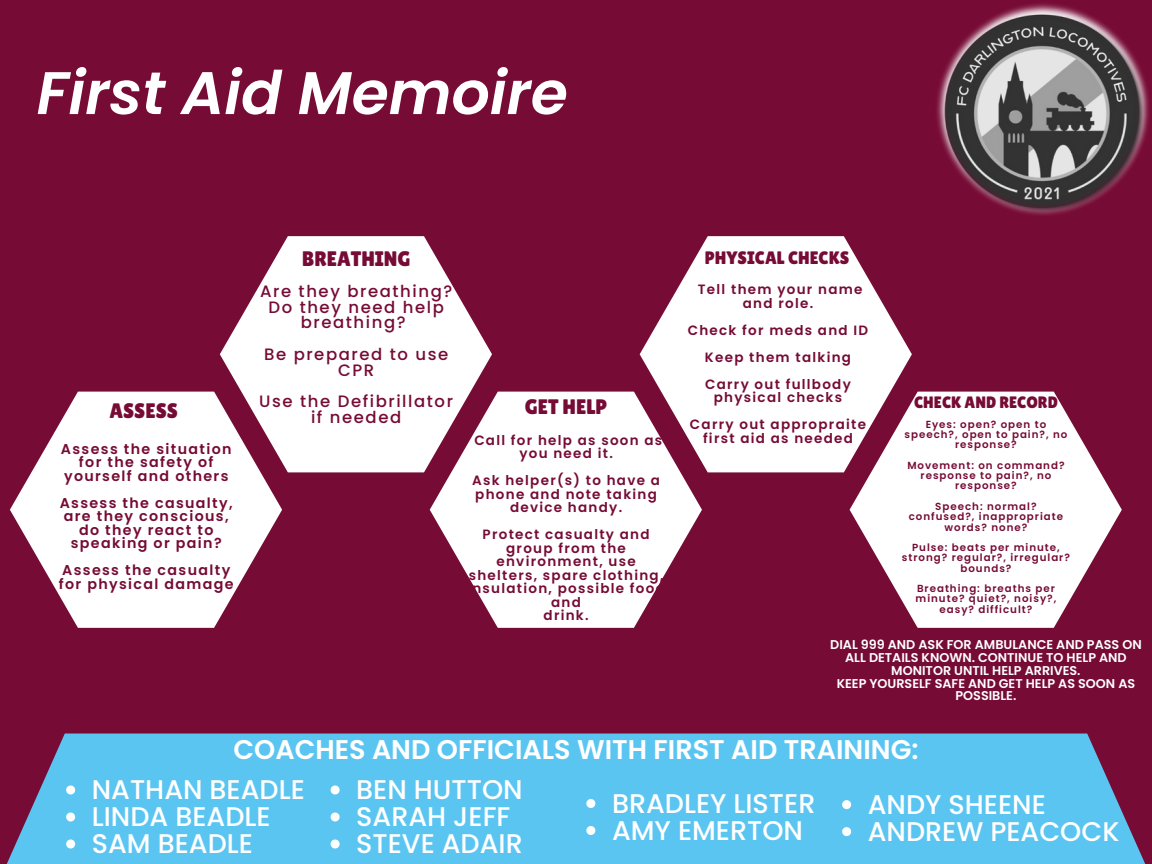
<style>
.page{position:relative;width:1152px;height:864px;background:#760b35}
.page>*{position:absolute;margin:0;border:0;box-sizing:border-box;transform-origin:0 0}
.t1{font:italic 600 60px "Poppins";color:#fff}
.t2{font:500 27px/27px "Poppins";color:#fff}
.t3{font:600 27px "Poppins";color:#fff}
.t4{font:21px "Lilita One";color:#760b35}
.t5{font:18px "Lilita One";color:#760b35}
.t6{font:500 16.5px/15.8px "Poppins";letter-spacing:.095em;color:#760b35;text-align:center}
.t7{font:16.5px "Lilita One";color:#760b35}
.t8{font:600 14.25px/13.5px "Poppins";letter-spacing:.095em;color:#760b35;text-align:center}
.t9{font:600 13.5px/13.5px "Poppins";letter-spacing:.095em;color:#760b35;text-align:center}
.t10{font:600 12.75px/12.8px "Poppins";color:#fff;text-align:center}
.t11{font:600 10.35px/10.4px "Poppins";letter-spacing:.095em;color:#760b35;text-align:center}
</style>
<div class="page">
<svg style="left:10px;top:392px;width:272px;height:236px;fill:#fff"></svg>
<svg style="left:220px;top:236px;width:272px;height:236px;fill:#fff"></svg>
<svg style="left:430px;top:392px;width:272px;height:236px;fill:#fff"></svg>
<svg style="left:640px;top:236px;width:272px;height:236px;fill:#fff"></svg>
<svg style="left:850px;top:392px;width:272px;height:236px;fill:#fff"></svg>
<img style="left:937px;top:4px;width:212px;height:211px">
<div style="left:6px;top:734px;width:1140px;height:130px;background:#5bc5f2"></div>
<svg style="left:66px;top:786px;width:9px;height:9px"></svg>
<svg style="left:66px;top:813px;width:9px;height:9px"></svg>
<svg style="left:66px;top:840px;width:9px;height:9px"></svg>
<svg style="left:331px;top:786px;width:9px;height:9px"></svg>
<svg style="left:331px;top:813px;width:9px;height:9px"></svg>
<svg style="left:331px;top:840px;width:9px;height:9px"></svg>
<svg style="left:586px;top:799px;width:9px;height:9px"></svg>
<svg style="left:586px;top:826px;width:9px;height:9px"></svg>
<svg style="left:842px;top:800px;width:9px;height:9px"></svg>
<svg style="left:842px;top:827px;width:9px;height:9px"></svg>
<h1 class="t1" style="left:37px;top:51px;width:533px">First Aid Memoire</h1>
<h3 class="t4" style="left:302px;top:247px;width:110px">BREATHING</h3>
<h3 class="t5" style="left:705px;top:247px;width:146px">PHYSICAL CHECKS</h3>
<h3 class="t4" style="left:109px;top:399px;width:70px">ASSESS</h3>
<p class="t8" style="left:61px;top:442px;width:172px">Assess the situation for the safety of yourself and others</p>
<p class="t8" style="left:60px;top:496px;width:175px">Assess the casualty, are they conscious, do they react to speaking or pain?</p>
<p class="t8" style="left:59px;top:564px;width:176px;text-align:left">Assess the casualty for physical damage</p>
<p class="t6" style="left:260px;top:283px;width:194px">Are they breathing?<br>Do they need help breathing?</p>
<p class="t6" style="left:264px;top:346px;width:186px">Be prepared to use<br>CPR</p>
<p class="t6" style="left:259px;top:394px;width:195px">Use the Defibrillator if needed</p>
<p class="t9" style="left:698px;top:283px;width:166px">Tell them your name and role.</p>
<p class="t9" style="left:688px;top:317px;width:182px;line-height:27px">Check for meds and ID<br>Keep them talking<br>Carry out fullbody</p>
<p class="t9" style="left:690px;top:384px;width:178px;line-height:27px">physical checks<br>Carry out appropraite</p>
<p class="t7" style="left:914px;top:392px;width:145px">CHECK AND RECORD</p>
<h3 class="t4" style="left:525px;top:395px;width:84px">GET HELP</h3>
<p class="t11" style="left:905px;top:419px;width:164px">Eyes: open? open to speech?, open to pain?, no response?</p>
<p class="t11" style="left:907px;top:460px;width:159px">Movement: on command? response to pain?, no response?</p>
<p class="t11" style="left:909px;top:501px;width:156px">Speech: normal? confused?, inappropriate words? none?</p>
<p class="t11" style="left:902px;top:542px;width:169px">Pulse: beats per minute, strong? regular?, irregular? bounds?</p>
<p class="t11" style="left:916px;top:583px;width:142px">Breathing: breaths per minute? quiet?, noisy?, easy? difficult?</p>
<p class="t10" style="left:830px;top:639px;width:313px">DIAL 999 AND ASK FOR AMBULANCE AND PASS ON<br>ALL DETAILS KNOWN. CONTINUE TO HELP AND<br>MONITOR UNTIL HELP ARRIVES.<br>KEEP YOURSELF SAFE AND GET HELP AS SOON AS<br>POSSIBLE.</p>
<p class="t9" style="left:474px;top:433px;width:190px">Call for help as soon as</p>
<p class="t9" style="left:703px;top:431px;width:151px">first aid as needed</p>
<p class="t9" style="left:472px;top:440px;width:189px;line-height:27px">you need it.<br>Ask helper(s) to have a</p>
<p class="t9" style="left:475px;top:487px;width:183px">phone and note taking device handy.</p>
<p class="t9" style="left:467px;top:528px;width:199px">Protect casualty and group from the environment, use shelters, spare clothing, insulation, possible food and<br>drink.</p>
<h2 class="t3" style="left:233px;top:730px;width:687px">COACHES AND OFFICIALS WITH FIRST AID TRAINING:</h2>
<h2 class="t2" style="left:92px;top:776px;width:215px">NATHAN BEADLE<br>LINDA BEADLE<br>SAM BEADLE</h2>
<h2 class="t2" style="left:356px;top:776px;width:168px">BEN HUTTON<br>SARAH JEFF<br>STEVE ADAIR</h2>
<h2 class="t2" style="left:612px;top:790px;width:205px">BRADLEY LISTER<br>AMY EMERTON</h2>
<h2 class="t2" style="left:868px;top:791px;width:253px">ANDY SHEENE<br>ANDREW PEACOCK</h2>
</div>
